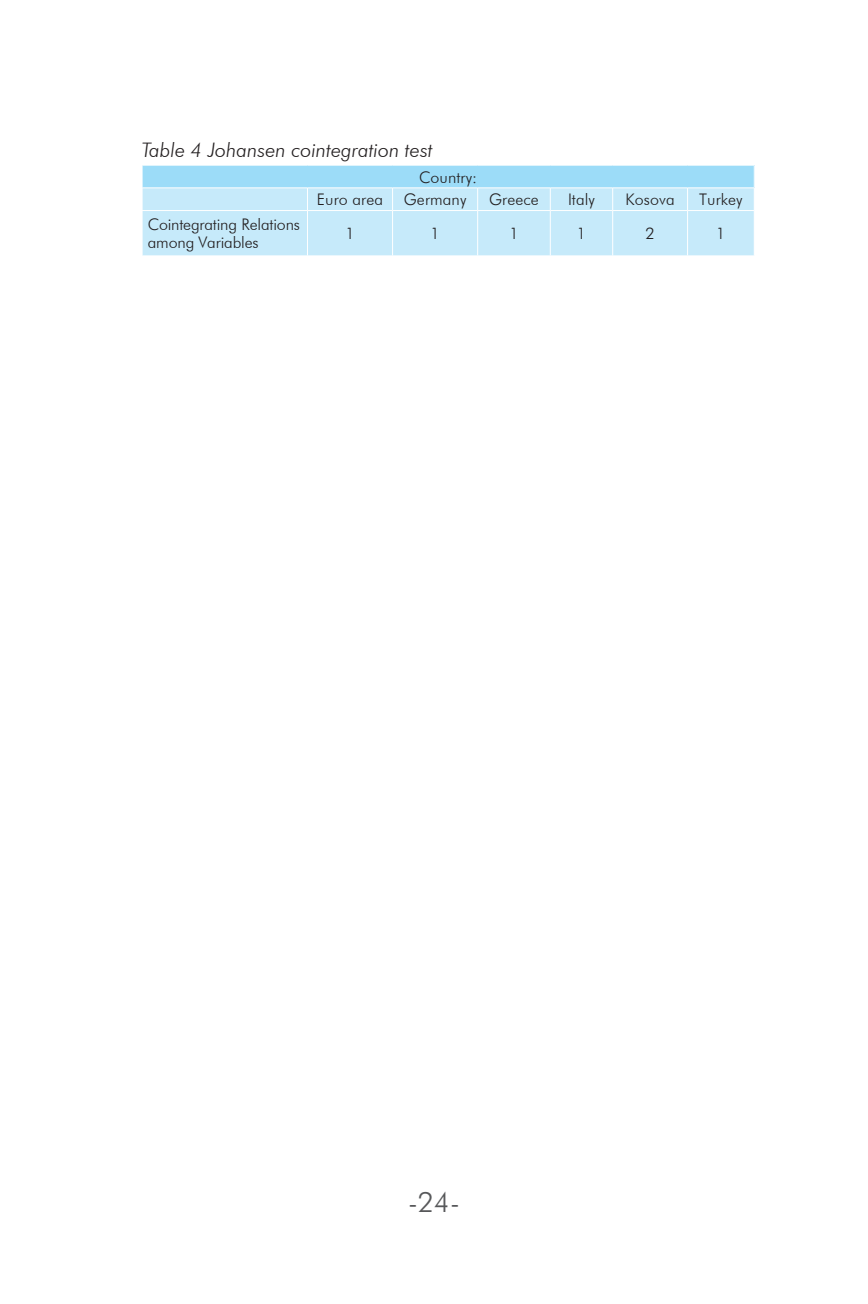
<style>
.page{position:relative;width:868px;height:1304px;background:#fff}
.page>*{position:absolute;margin:0;border:0;box-sizing:border-box;transform-origin:0 0}
.t1{font:300 28px "Futura BT";color:#57585a}
.t2{font:italic 300 20px "Futura BT";color:#231f20}
.t3{font:300 16px/18px "Futura BT";letter-spacing:.005em;color:#231f20}
</style>
<div class="page">
<svg style="left:142px;top:165px;width:612px;height:91px;background:#bde7f9"></svg>
<hr style="left:142px;top:210px;width:165px;height:1px;background:#fff">
<hr style="left:142px;top:211px;width:1px;height:45px;background:#fff">
<hr style="left:307px;top:210px;width:85px;height:1px;background:#fff">
<hr style="left:307px;top:211px;width:1px;height:45px;background:#fff">
<hr style="left:392px;top:210px;width:85px;height:1px;background:#fff">
<hr style="left:392px;top:211px;width:1px;height:45px;background:#fff">
<hr style="left:477px;top:210px;width:73px;height:1px;background:#fff">
<hr style="left:477px;top:211px;width:1px;height:45px;background:#fff">
<hr style="left:550px;top:210px;width:62px;height:1px;background:#fff">
<hr style="left:550px;top:211px;width:1px;height:45px;background:#fff">
<hr style="left:612px;top:210px;width:75px;height:1px;background:#fff">
<hr style="left:612px;top:211px;width:1px;height:45px;background:#fff">
<hr style="left:687px;top:210px;width:67px;height:1px;background:#fff">
<hr style="left:687px;top:211px;width:1px;height:45px;background:#fff">
<hr style="left:753px;top:211px;width:1px;height:45px;background:#fff">
<p class="t2" style="left:142px;top:138px;width:292px">Table 4 Johansen cointegration test</p>
<p class="t3" style="left:419px;top:168px;width:60px">Country:</p>
<p class="t3" style="left:317px;top:190px;width:68px">E uro area</p>
<p class="t3" style="left:404px;top:190px;width:64px">Germany</p>
<p class="t3" style="left:489px;top:190px;width:51px">Greece</p>
<p class="t3" style="left:568px;top:190px;width:28px">Italy</p>
<p class="t3" style="left:625px;top:190px;width:51px">Kosova</p>
<p class="t3" style="left:699px;top:190px;width:45px">Turkey</p>
<p class="t3" style="left:148px;top:215px;width:154px">Cointegrating Relations among Variables</p>
<p class="t3" style="left:345px;top:224px;width:11px">1</p>
<p class="t3" style="left:430px;top:224px;width:11px">1</p>
<p class="t3" style="left:509px;top:224px;width:11px">1</p>
<p class="t3" style="left:576px;top:224px;width:11px">1</p>
<p class="t3" style="left:645px;top:224px;width:11px">2</p>
<p class="t3" style="left:716px;top:224px;width:11px">1</p>
<h1 class="t1" style="left:408px;top:1185px;width:53px">-24-</h1>
</div>
